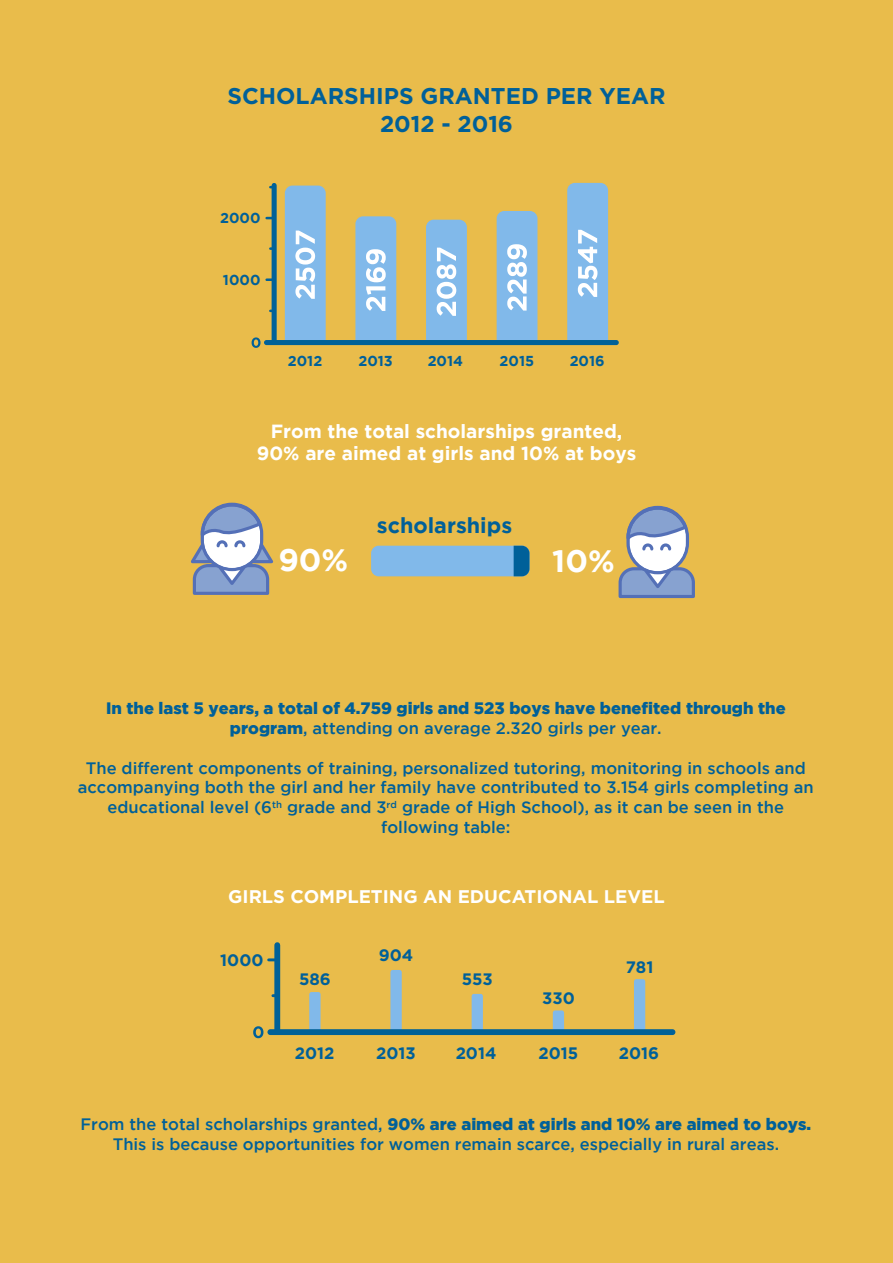
<style>
.page{position:relative;width:893px;height:1263px;background:#fff}
.page>*{position:absolute;margin:0;border:0;box-sizing:border-box;transform-origin:0 0}
.t1{font:700 31.05px "Gotham";color:#fff}
.t2{font:700 22.8px/27.3px "Gotham";color:#006099;text-align:center}
.t3{font:700 21.6px "Gotham";color:#006099}
.t4{font:700 19.05px/22.8px "Gotham";color:#fff;text-align:center}
.t5{font:700 18.3px "Gotham";color:#fff}
.t6{font:500 16.5px/19.8px "Gotham";color:#006099;text-align:center}
.t7{font:900 16.5px/19.8px "Gotham";color:#006099;text-align:center}
.t8{font:700 16.5px "Gotham";color:#006099}
.t9{font:700 16.5px "Gotham";color:#006099}
.t10{font:700 14.4px "Gotham";color:#006099}
.s1{font-weight:500}
.s2{font-weight:900}
</style>
<div class="page">
<div style="left:1px;top:0;width:892px;height:1263px;background:#e9bc4b"></div>
<svg style="left:191px;top:502px;width:83px;height:93px"></svg>
<svg style="left:618px;top:505px;width:77px;height:94px"></svg>
<div style="left:371px;top:546px;width:158px;height:30px;background:#81b9ea;border-radius:8px"></div>
<div style="left:272px;top:185px;width:5px;height:158px;background:#006198"></div>
<svg style="left:267px;top:278px;width:5px;height:3px"></svg>
<svg style="left:285px;top:186px;width:41px;height:154px;background:#8ebfea"></svg>
<svg style="left:252px;top:337px;width:9px;height:11px"></svg>
<svg style="left:355px;top:216px;width:41px;height:124px;background:#92c1e9"></svg>
<svg style="left:426px;top:220px;width:41px;height:120px;background:#92c2eb"></svg>
<svg style="left:497px;top:211px;width:40px;height:129px;background:#92c2ec"></svg>
<svg style="left:567px;top:183px;width:41px;height:157px;background:#8dbfea"></svg>
<div style="left:264px;top:340px;width:355px;height:5px;background:#006198;border-radius:3px"></div>
<svg style="left:514px;top:546px;width:15px;height:30px"></svg>
<svg style="left:390px;top:970px;width:12px;height:59px"></svg>
<svg style="left:309px;top:992px;width:12px;height:37px"></svg>
<svg style="left:634px;top:979px;width:11px;height:50px"></svg>
<svg style="left:553px;top:1010px;width:11px;height:19px"></svg>
<svg style="left:472px;top:994px;width:11px;height:35px"></svg>
<svg style="left:253px;top:1026px;width:10px;height:12px"></svg>
<div style="left:267px;top:1029px;width:408px;height:6px;background:#006198;border-radius:3px"></div>
<div style="left:274px;top:945px;width:6px;height:87px;background:#006198"></div>
<svg style="left:269px;top:958px;width:6px;height:3px"></svg>
<h2 class="t2" style="left:227px;top:82px;width:440px">SCHOLARSHIPS GRANTED PER YEAR<br>2012 - 2016</h2>
<p class="t10" style="left:220px;top:210px;width:42px">2000</p>
<p class="t10" style="left:223px;top:271px;width:39px">1000</p>
<p class="t10" style="left:288px;top:352px;width:36px">2012</p>
<p class="t10" style="left:358px;top:352px;width:36px">2013</p>
<p class="t10" style="left:428px;top:352px;width:37px">2014</p>
<p class="t10" style="left:500px;top:352px;width:36px">2015</p>
<p class="t10" style="left:570px;top:352px;width:37px">2016</p>
<p class="t4" style="left:257px;top:419px;width:381px">From the total scholarships granted,<br>90% are aimed at girls and 10% at boys</p>
<h3 class="t3" style="left:377px;top:513px;width:137px">scholarships</h3>
<h1 class="t1" style="left:278px;top:542px;width:71px">90%</h1>
<h1 class="t1" style="left:552px;top:543px;width:64px">10%</h1>
<p class="t7" style="left:106px;top:698px;width:681px">In the last 5 years, a total of 4.759 girls and 523 boys have benefited through the program<span class="s1">, attending on average 2.320 girls per year.</span></p>
<p class="t6" style="left:78px;top:757px;width:737px">The different components of training, personalized tutoring, monitoring in schools and accompanying both the girl and her family have contributed to 3.154 girls completing an educational level (6<sup>th</sup> grade and 3<sup>rd</sup> grade of High School), as it can be seen in the following table:</p>
<p class="t5" style="left:228px;top:885px;width:438px">GIRLS COMPLETING AN EDUCATIONAL LEVEL</p>
<p class="t8" style="left:220px;top:950px;width:45px">1000</p>
<p class="t9" style="left:299px;top:970px;width:33px">586</p>
<p class="t9" style="left:379px;top:946px;width:36px">904</p>
<p class="t9" style="left:462px;top:970px;width:33px">553</p>
<p class="t9" style="left:542px;top:988px;width:34px">330</p>
<p class="t9" style="left:626px;top:957px;width:29px">781</p>
<p class="t8" style="left:295px;top:1043px;width:41px">2012</p>
<p class="t8" style="left:376px;top:1043px;width:41px">2013</p>
<p class="t8" style="left:456px;top:1043px;width:42px">2014</p>
<p class="t8" style="left:538px;top:1043px;width:41px">2015</p>
<p class="t8" style="left:619px;top:1043px;width:42px">2016</p>
<p class="t6" style="left:80px;top:1114px;width:732px">From the total scholarships granted, <span class="s2">90% are aimed at girls and 10% are aimed to boys.<br></span>This is because opportunities for women remain scarce, especially in rural areas.</p>
</div>
